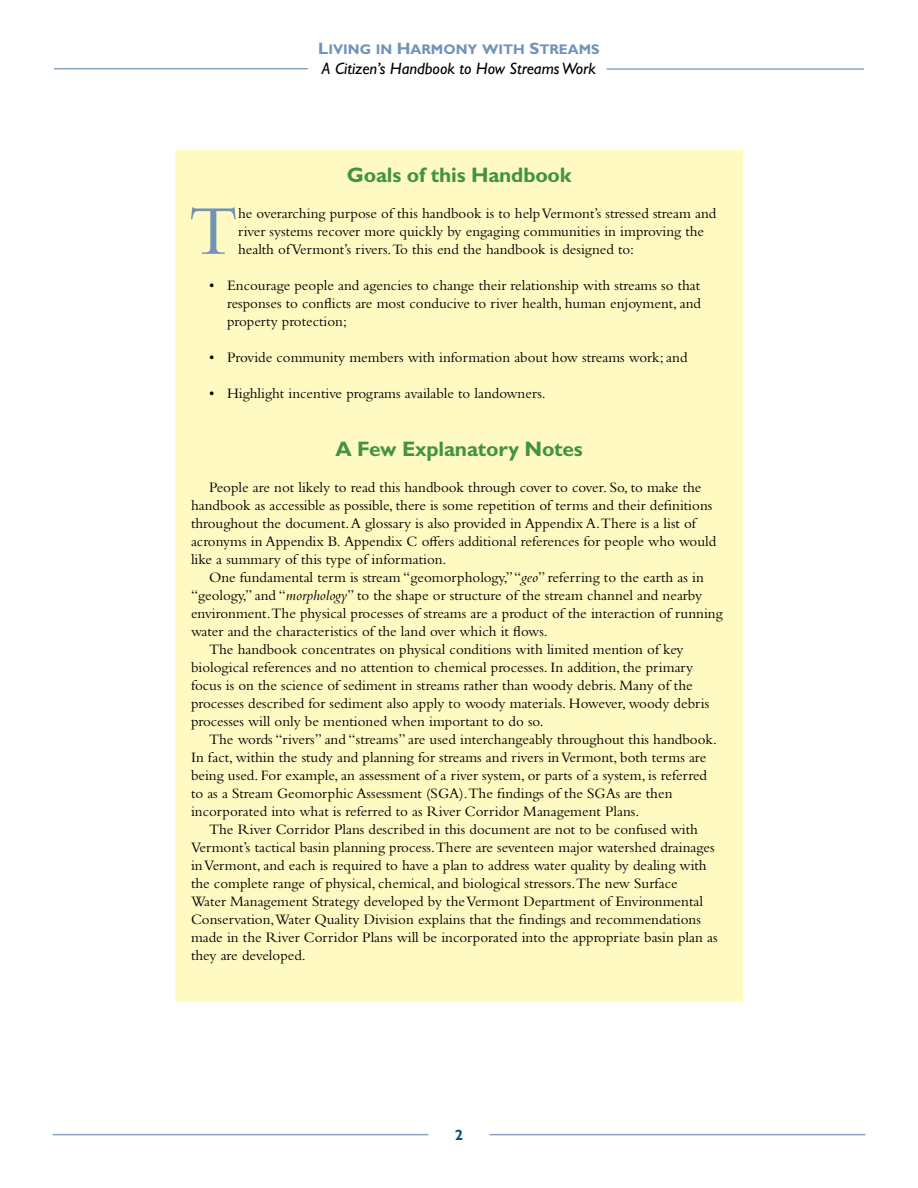
<style>
.page{position:relative;width:918px;height:1188px;background:#fff}
.page>*{position:absolute;margin:0;border:0;box-sizing:border-box;transform-origin:0 0}
.t1{font:72.9px "Bembo Std";color:#7093b6}
.t2{font:700 21px "Gill Sans Std";letter-spacing:-.01em;color:#439341}
.t3{font:italic 16.5px "Gill Sans Std";color:#000}
.t4{font:15px/18px "Bembo Std";color:#000}
.t5{font:700 15px "Gill Sans Std";color:#005584}
.t6{font:14.1px "Gill Sans Std Bold SC850";color:#7093b6}
.s1{font-size:16.5px}
.s2{font-style:italic}
</style>
<div class="page">
<hr style="left:54px;top:68px;width:254px;height:1px;background:#88a3c1">
<hr style="left:607px;top:68px;width:257px;height:2px;background:#88a3c1">
<hr style="left:53px;top:1134px;width:375px;height:1px;background:#88a3c1">
<hr style="left:490px;top:1134px;width:375px;height:1px;background:#88a3c1">
<div style="left:175px;top:150px;width:568px;height:852px;background:#fffac2"></div>
<p class="t6" style="left:318px;top:41px;width:282px"><span class="s1">L</span>IVING IN <span class="s1">H</span>ARMONY WITH <span class="s1">S</span>TREAMS</p>
<p class="t3" style="left:322px;top:59px;width:276px">A Citizen’s Handbook to How Streams Work</p>
<h2 class="t2" style="left:347px;top:162px;width:226px">Goals of this Handbook</h2>
<h1 class="t1" style="left:189px;top:189px;width:51px">T</h1>
<p class="t4" style="left:238px;top:204px;width:480px">he overarching purpose of this handbook is to help Vermont’s stressed stream and river systems recover more quickly by engaging communities in improving the health of Vermont’s rivers.To this end the handbook is designed to:</p>
<p class="t4" style="left:227px;top:276px;width:476px;text-align:justify;text-indent:-18px">• Encourage people and agencies to change their relationship with streams so that responses to conflicts are most conducive to river health, human enjoyment, and property protection;</p>
<p class="t4" style="left:209px;top:348px;width:480px">• Provide community members with information about how streams work; and</p>
<p class="t4" style="left:209px;top:384px;width:338px">• Highlight incentive programs available to landowners.</p>
<h2 class="t2" style="left:335px;top:437px;width:249px">A Few Explanatory Notes</h2>
<p class="t4" style="left:191px;top:478px;width:527px;text-indent:18px">People are not likely to read this handbook through cover to cover. So, to make the handbook as accessible as possible, there is some repetition of terms and their definitions throughout the document. A glossary is also provided in Appendix A.There is a list of acronyms in Appendix B. Appendix C offers additional references for people who would like a summary of this type of information.</p>
<p class="t4" style="left:209px;top:568px;width:496px">One fundamental term is stream “geomorphology,” “<span class="s2">geo</span>” referring to the earth as in</p>
<p class="t4" style="left:191px;top:586px;width:513px">“geology,” and “<span class="s2">morphology</span>” to the shape or structure of the stream channel and nearby</p>
<p class="t4" style="left:191px;top:604px;width:533px">environment.The physical processes of streams are a product of the interaction of running</p>
<p class="t4" style="left:191px;top:622px;width:358px">water and the characteristics of the land over which it flows.</p>
<p class="t4" style="left:209px;top:640px;width:476px">The handbook concentrates on physical conditions with limited mention of key</p>
<p class="t4" style="left:191px;top:658px;width:504px">biological references and no attention to chemical processes. In addition, the primary</p>
<p class="t4" style="left:191px;top:676px;width:503px">focus is on the science of sediment in streams rather than woody debris. Many of the</p>
<p class="t4" style="left:191px;top:694px;width:520px">processes described for sediment also apply to woody materials. However, woody debris</p>
<p class="t4" style="left:191px;top:712px;width:354px">processes will only be mentioned when important to do so.</p>
<p class="t4" style="left:209px;top:730px;width:509px">The words “rivers” and “streams” are used interchangeably throughout this handbook.</p>
<p class="t4" style="left:191px;top:748px;width:517px">In fact, within the study and planning for streams and rivers in Vermont, both terms are</p>
<p class="t4" style="left:191px;top:766px;width:518px">being used. For example, an assessment of a river system, or parts of a system, is referred</p>
<p class="t4" style="left:191px;top:784px;width:483px">to as a Stream Geomorphic Assessment (SGA).The findings of the SGAs are then</p>
<p class="t4" style="left:191px;top:802px;width:450px">incorporated into what is referred to as River Corridor Management Plans.</p>
<p class="t4" style="left:209px;top:820px;width:490px">The River Corridor Plans described in this document are not to be confused with</p>
<p class="t4" style="left:191px;top:838px;width:525px">Vermont’s tactical basin planning process.There are seventeen major watershed drainages</p>
<p class="t4" style="left:191px;top:856px;width:517px">in Vermont, and each is required to have a plan to address water quality by dealing with</p>
<p class="t4" style="left:191px;top:874px;width:488px">the complete range of physical, chemical, and biological stressors.The new Surface</p>
<p class="t4" style="left:191px;top:892px;width:513px">Water Management Strategy developed by the Vermont Department of Environmental</p>
<p class="t4" style="left:191px;top:910px;width:511px">Conservation,Water Quality Division explains that the findings and recommendations</p>
<p class="t4" style="left:191px;top:928px;width:528px">made in the River Corridor Plans will be incorporated into the appropriate basin plan as</p>
<p class="t4" style="left:191px;top:946px;width:116px">they are developed.</p>
<p class="t5" style="left:455px;top:1126px;width:10px">2</p>
</div>
